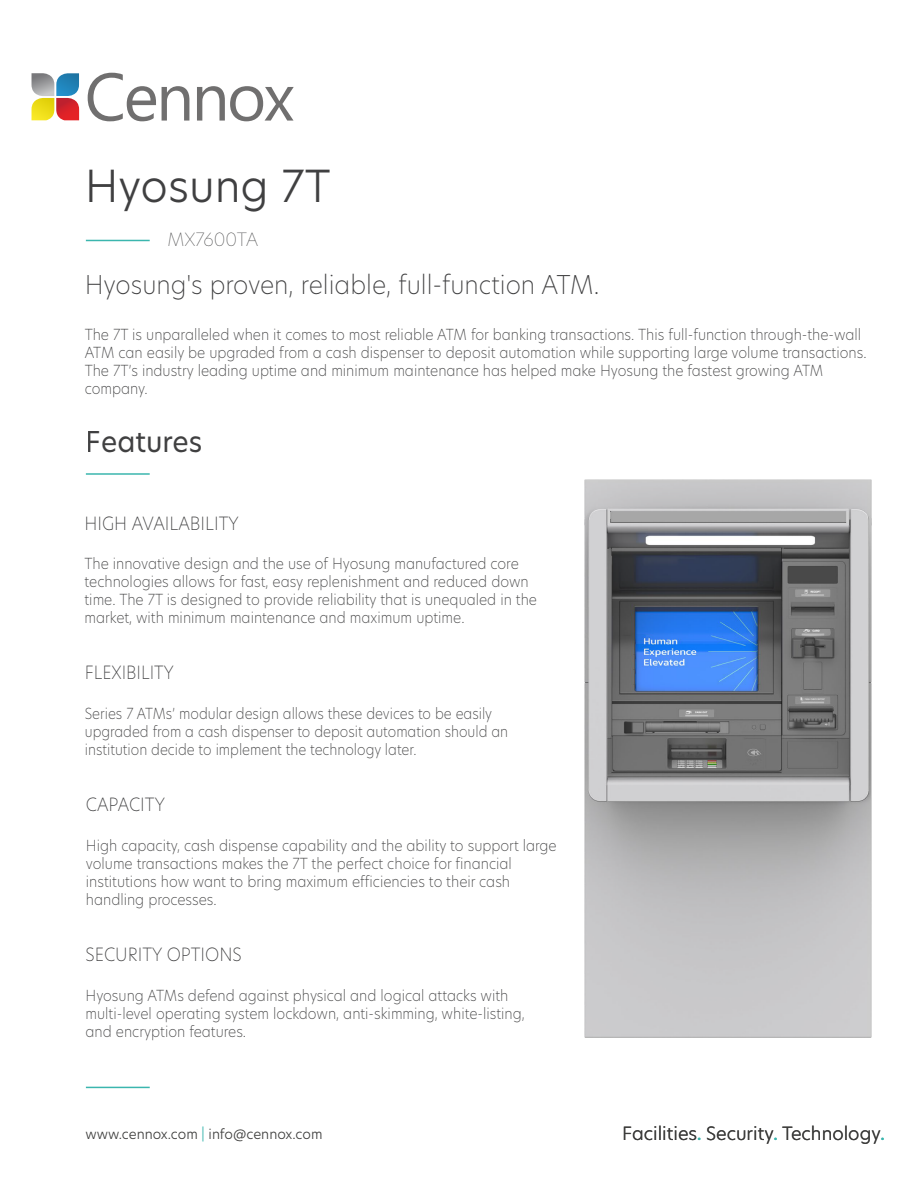
<style>
.page{position:relative;width:919px;height:1187px;background:#fff}
.page>*{position:absolute;margin:0;border:0;box-sizing:border-box;transform-origin:0 0}
.t1{font:300 43.5px "New Hero";color:#404041}
.t2{font:28.5px "New Hero";color:#404041;scale:.96 1}
.t3{font:200 25.5px "New Hero";color:#404041;scale:.96 1}
.t4{font:200 18px "New Hero";color:#404041;scale:.94 1}
.t5{font:300 18px "New Hero";color:#3c3c3b}
.t6{font:200 18px "New Hero";color:#404041;scale:.91 1}
.t7{font:100 18px "New Hero";color:#404041}
.t8{font:200 15px/18px "New Hero";color:#404041;scale:.94 1}
.t9{font:200 15px/18px "New Hero";color:#404041;scale:.91 1}
.t10{font:300 13.5px "New Hero";color:#3c3c3b}
.s1{color:#3bb6ae}
.s2{font-weight:700;font-size:13.5px;color:#3bb6ae}
</style>
<div class="page">
<svg style="left:88px;top:73px;width:101px;height:48px"></svg>
<svg style="left:197px;top:86px;width:97px;height:35px"></svg>
<svg style="left:32px;top:73px;width:47px;height:47px;background:#af9b80"></svg>
<hr style="left:86px;top:1086px;width:64px;height:2px;background:#3bb6ae">
<hr style="left:86px;top:473px;width:64px;height:1px;background:#3bb6ae">
<hr style="left:86px;top:240px;width:64px;height:1px;background:#3bb6ae">
<img style="left:584px;top:479px;width:287px;height:558px">
<h1 class="t1" style="left:85px;top:156px;width:247px">Hyosung 7T</h1>
<p class="t7" style="left:167px;top:227px;width:92px">MX7600TA</p>
<h3 class="t3" style="left:85px;top:267px;width:537px">Hyosung's proven, reliable, full-function ATM.</h3>
<p class="t8" style="left:85px;top:325px;width:833px">The 7T is unparalleled when it comes to most reliable ATM for banking transactions. This full-function through-the-wall ATM can easily be upgraded from a cash dispenser to deposit automation while supporting large volume transactions.<br>The 7T’s industry leading uptime and minimum maintenance has helped make Hyosung the fastest growing ATM company.</p>
<h2 class="t2" style="left:86px;top:422px;width:123px">Features</h2>
<p class="t4" style="left:84px;top:510px;width:165px">HIGH AVAILABILITY</p>
<p class="t8" style="left:84px;top:554px;width:483px">The innovative design and the use of Hyosung manufactured core technologies allows for fast, easy replenishment and reduced down time. The 7T is designed to provide reliability that is unequaled in the market, with minimum maintenance and maximum uptime.</p>
<p class="t6" style="left:85px;top:660px;width:99px">FLEXIBILITY</p>
<p class="t9" style="left:85px;top:703px;width:467px">Series 7 ATMs’ modular design allows these devices to be easily upgraded from a cash dispenser to deposit automation should an institution decide to implement the technology later.</p>
<p class="t4" style="left:86px;top:792px;width:86px">CAPACITY</p>
<p class="t8" style="left:86px;top:835px;width:502px">High capacity, cash dispense capability and the ability to support large volume transactions makes the 7T the perfect choice for financial institutions how want to bring maximum efficiencies to their cash handling processes.</p>
<p class="t4" style="left:85px;top:942px;width:168px">SECURITY OPTIONS</p>
<p class="t8" style="left:85px;top:985px;width:468px">Hyosung ATMs defend against physical and logical attacks with multi-level operating system lockdown, anti-skimming, white-listing, and encryption features.</p>
<p class="t10" style="left:85px;top:1124px;width:238px">www.cennox.com <span class="s1">|</span> info@cennox.com</p>
<p class="t5" style="left:622px;top:1120px;width:264px">Facilities<span class="s2">.</span> Security<span class="s2">.</span> Technology<span class="s2">.</span></p>
</div>
